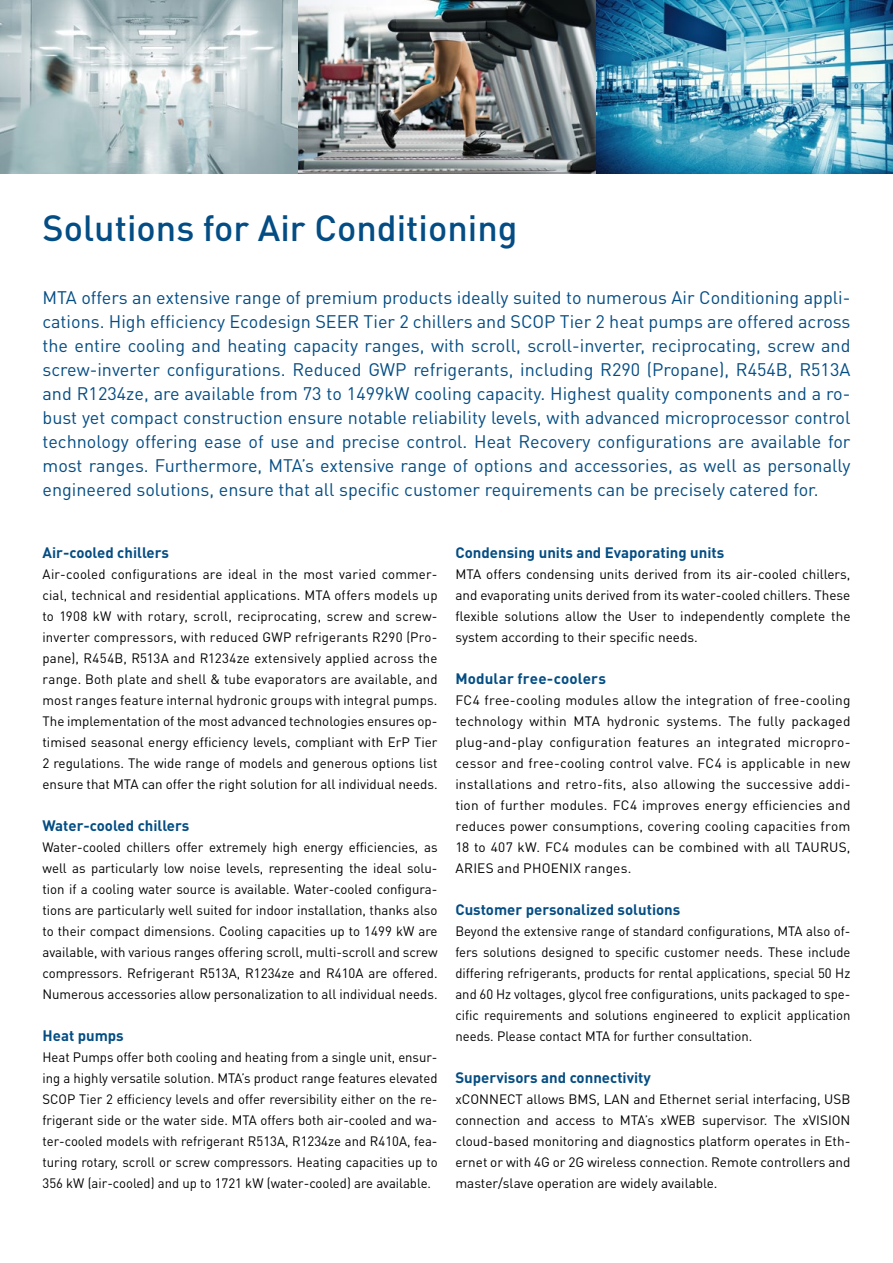
<style>
.page{position:relative;width:893px;height:1263px;background:#fff}
.page>*{position:absolute;margin:0;border:0;box-sizing:border-box;transform-origin:0 0}
.t1{font:500 36px "DIN Pro";color:#044d84}
.t2{font:18px/24px "DIN Pro";color:#044d84;text-align:justify}
.t3{font:700 15px "DIN Pro";color:#044d84}
.t4{font:13.5px/21px "DIN Pro";color:#000;text-align:justify}
</style>
<div class="page">
<img style="left:0;top:0;width:893px;height:174px">
<h1 class="t1" style="left:43px;top:204px;width:476px">Solutions for Air Conditioning</h1>
<p class="t2" style="left:43px;top:285px;width:809px">MTA offers an extensive range of premium products ideally suited to numerous Air Conditioning appli&shy;cations. High efficiency Ecodesign SEER Tier 2 chillers and SCOP Tier 2 heat pumps are offered across the entire cooling and heating capacity ranges, with scroll, scroll-inverter, reciprocating, screw and screw-inverter configurations. Reduced GWP refrigerants, including R290 (Propane), R454B, R513A and R1234ze, are available from 73 to 1499kW cooling capacity. Highest quality components and a ro&shy;bust yet compact construction ensure notable reliability levels, with advanced microprocessor control technology offering ease of use and precise control. Heat Recovery configurations are available for most ranges. Furthermore, MTA’s extensive range of options and accessories, as well as personally engineered solutions, ensure that all specific customer requirements can be precisely catered for.</p>
<p class="t3" style="left:43px;top:542px;width:128px">Air-cooled chillers</p>
<p class="t4" style="left:43px;top:563px;width:397px">Air-cooled configurations are ideal in the most varied commer&shy;cial, technical and residential applications. MTA offers models up to 1908 kW with rotary, scroll, reciprocating, screw and screw&shy;inverter compressors, with reduced GWP refrigerants R290 (Pro&shy;pane), R454B, R513A and R1234ze extensively applied across the range. Both plate and shell &amp; tube evaporators are available, and most ranges feature internal hydronic groups with integral pumps.<br>The implementation of the most advanced technologies ensures op&shy;timised seasonal energy efficiency levels, compliant with ErP Tier 2 regulations. The wide range of models and generous options list ensure that MTA can offer the right solution for all individual needs.</p>
<p class="t3" style="left:43px;top:815px;width:148px">Water-cooled chillers</p>
<p class="t4" style="left:43px;top:836px;width:397px">Water-cooled chillers offer extremely high energy efficiencies, as well as particularly low noise levels, representing the ideal solu&shy;tion if a cooling water source is available. Water-cooled configura&shy;tions are particularly well suited for indoor installation, thanks also to their compact dimensions. Cooling capacities up to 1499 kW are available, with various ranges offering scroll, multi-scroll and screw compressors. Refrigerant R513A, R1234ze and R410A are offered.<br>Numerous accessories allow personalization to all individual needs.</p>
<p class="t3" style="left:43px;top:1025px;width:83px">Heat pumps</p>
<p class="t4" style="left:43px;top:1046px;width:397px">Heat Pumps offer both cooling and heating from a single unit, ensur&shy;ing a highly versatile solution. MTA’s product range features elevated SCOP Tier 2 efficiency levels and offer reversibility either on the re&shy;frigerant side or the water side. MTA offers both air-cooled and wa&shy;ter-cooled models with refrigerant R513A, R1234ze and R410A, fea&shy;turing rotary, scroll or screw compressors. Heating capacities up to 356 kW (air-cooled) and up to 1721 kW (water-cooled) are available.</p>
<p class="t3" style="left:455px;top:542px;width:270px">Condensing units and Evaporating units</p>
<p class="t4" style="left:455px;top:563px;width:397px">MTA offers condensing units derived from its air-cooled chillers, and evaporating units derived from its water-cooled chillers. These flexible solutions allow the User to independently complete the system according to their specific needs.</p>
<p class="t3" style="left:455px;top:668px;width:152px">Modular free-coolers</p>
<p class="t4" style="left:455px;top:689px;width:397px">FC4 free-cooling modules allow the integration of free-cooling technology within MTA hydronic systems. The fully packaged plug-and-play configuration features an integrated micropro&shy;cessor and free-cooling control valve. FC4 is applicable in new installations and retro-fits, also allowing the successive addi&shy;tion of further modules. FC4 improves energy efficiencies and reduces power consumptions, covering cooling capacities from 18 to 407 kW. FC4 modules can be combined with all TAURUS, ARIES and PHOENIX ranges.</p>
<p class="t3" style="left:455px;top:899px;width:226px">Customer personalized solutions</p>
<p class="t4" style="left:455px;top:920px;width:397px">Beyond the extensive range of standard configurations, MTA also of&shy;fers solutions designed to specific customer needs. These include differing refrigerants, products for rental applications, special 50 Hz and 60 Hz voltages, glycol free configurations, units packaged to spe&shy;cific requirements and solutions engineered to explicit application needs. Please contact MTA for further consultation.</p>
<p class="t3" style="left:455px;top:1067px;width:197px">Supervisors and connectivity</p>
<p class="t4" style="left:455px;top:1088px;width:397px">xCONNECT allows BMS, LAN and Ethernet serial interfacing, USB connection and access to MTA’s xWEB supervisor. The xVISION cloud-based monitoring and diagnostics platform operates in Eth&shy;ernet or with 4G or 2G wireless connection. Remote controllers and master/slave operation are widely available.</p>
</div>
